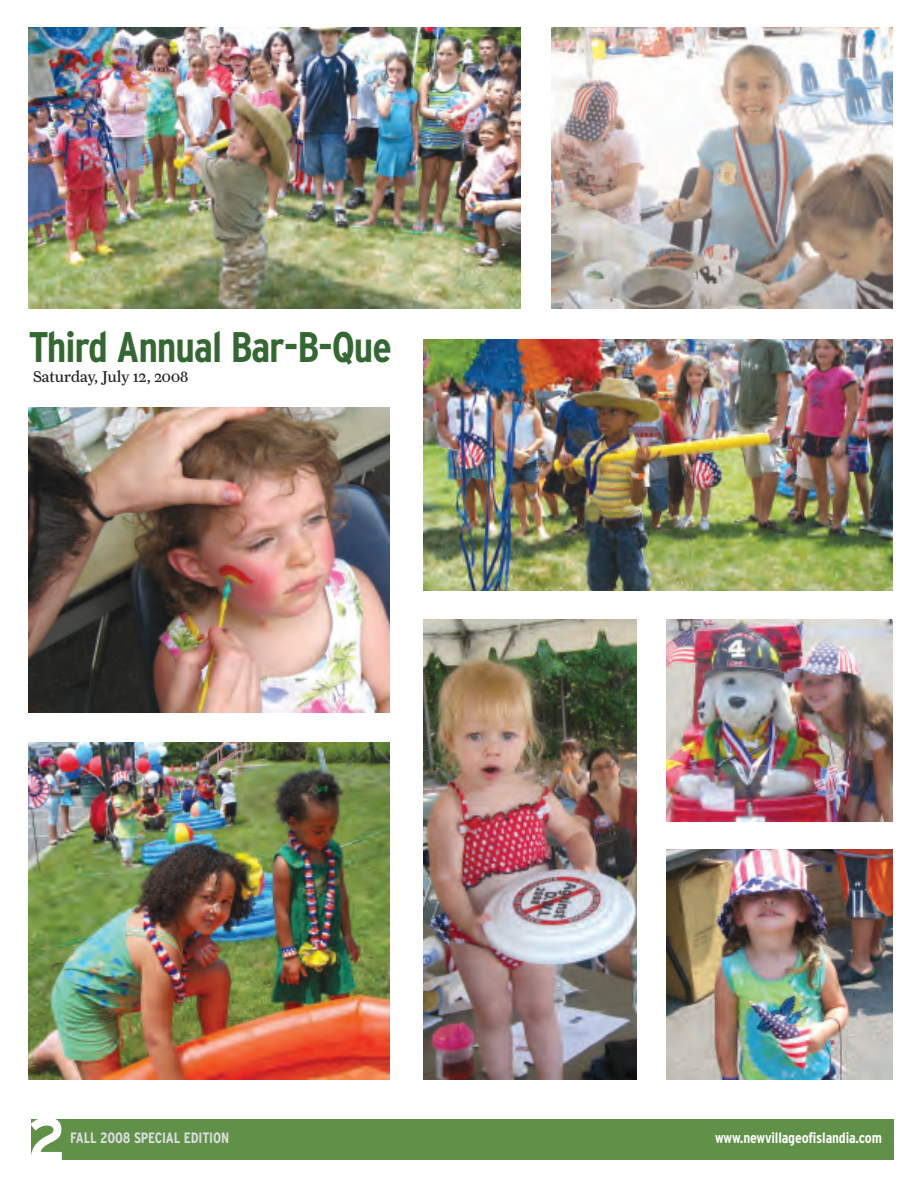
<style>
.page{position:relative;width:918px;height:1188px;background:#fff}
.page>*{position:absolute;margin:0;border:0;box-sizing:border-box;transform-origin:0 0}
.t1{font:700 60px "Interstate";color:#fff;scale:.95 1}
.t2{font:700 condensed 42.75px "Interstate";letter-spacing:-.025em;color:#356732}
.t3{font:15.75px "Farnham Text";color:#231f20}
.t4{font:700 condensed 15px "Interstate";letter-spacing:-.01em;color:#fff}
.t5{font:700 condensed 15px "Interstate";letter-spacing:-.01em;color:#dcdddf}
</style>
<div class="page">
<div style="left:32px;top:1120px;width:862px;height:40px;background:#619149"></div>
<img style="left:666px;top:849px;width:226px;height:231px">
<img style="left:423px;top:620px;width:214px;height:460px">
<img style="left:28px;top:407px;width:362px;height:306px">
<img style="left:28px;top:742px;width:361px;height:338px">
<img style="left:666px;top:620px;width:226px;height:201px">
<img style="left:551px;top:27px;width:341px;height:282px">
<img style="left:423px;top:339px;width:469px;height:252px">
<img style="left:28px;top:27px;width:492px;height:282px">
<h2 class="t2" style="left:29px;top:322px;width:365px">Third Annual Bar-B-Que</h2>
<p class="t3" style="left:33px;top:368px;width:157px">Saturday, July 12, 2008</p>
<h1 class="t1" style="left:27px;top:1104px;width:42px">2</h1>
<p class="t5" style="left:70px;top:1129px;width:161px">FALL 2008 SPECIAL EDITION</p>
<p class="t4" style="left:715px;top:1129px;width:168px">www.newvillageofislandia.com</p>
</div>
